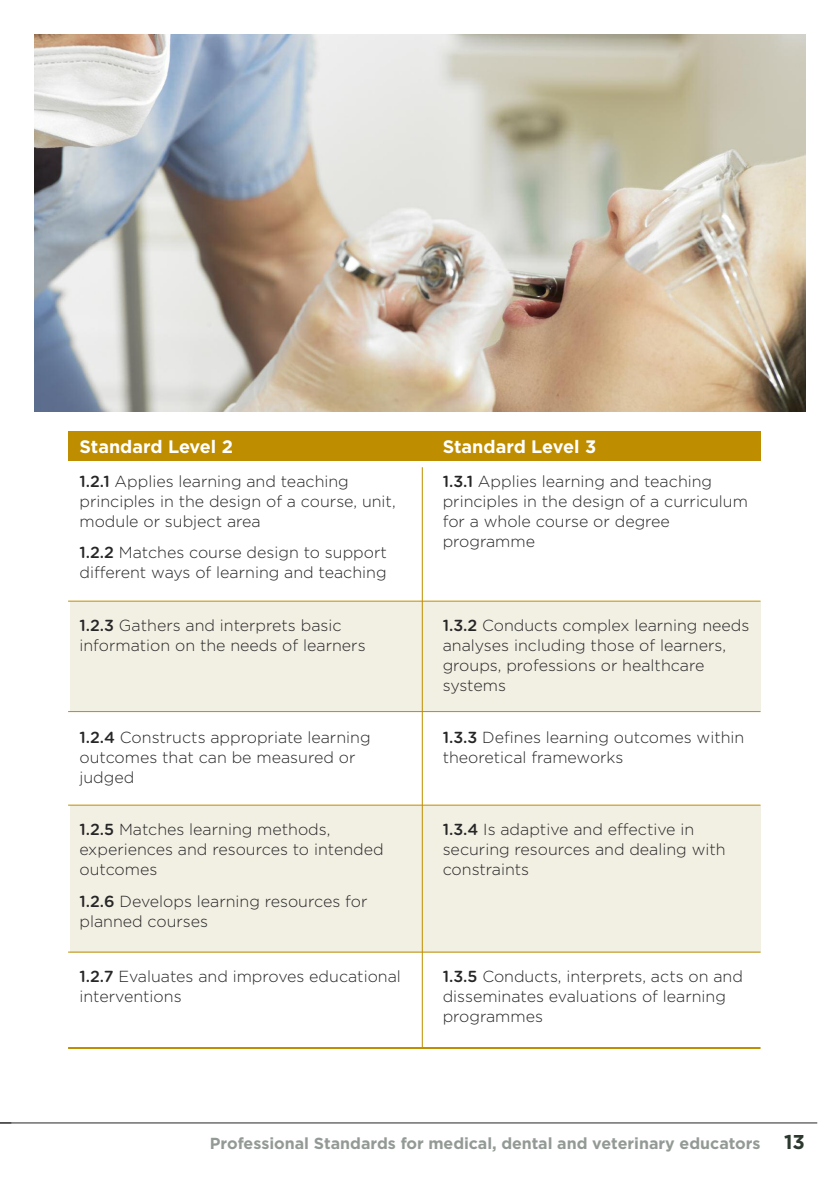
<style>
.page{position:relative;width:840px;height:1191px;background:#fff}
.page>*{position:absolute;margin:0;border:0;box-sizing:border-box;transform-origin:0 0}
.t1{font:700 18px "Gotham";color:#fff}
.t2{font:300 16px/20px "Gotham";color:#272627}
.t3{font:700 16px "Gotham";color:#939a95}
.s1{font-family:"Gotham Rounded";font-weight:500}
.s2{font-size:20px;color:#2c392f}
</style>
<div class="page">
<div style="left:69px;top:602px;width:691px;height:110px;background:#f2efe3"></div>
<div style="left:69px;top:805px;width:691px;height:147px;background:#f2efe3"></div>
<hr style="left:0;top:1122px;width:816px;height:1px;background:#272627">
<div style="left:68px;top:431px;width:692px;height:30px;background:#bf8d00"></div>
<hr style="left:68px;top:600px;width:692px;height:1px;background:#bf8d00">
<hr style="left:421px;top:467px;width:1px;height:581px;background:#bf8d00">
<hr style="left:68px;top:711px;width:692px;height:1px;background:#bf8d00">
<hr style="left:68px;top:804px;width:692px;height:1px;background:#bf8d00">
<hr style="left:68px;top:951px;width:692px;height:1px;background:#bf8d00">
<hr style="left:68px;top:1047px;width:692px;height:2px;background:#bf8d00">
<img style="left:34px;top:34px;width:771px;height:377px">
<p class="t1" style="left:79px;top:436px;width:155px">Standard Level 2</p>
<p class="t1" style="left:442px;top:436px;width:155px">Standard Level 3</p>
<p class="t2" style="left:79px;top:471px;width:317px"><span class="s1">1.2.1</span> Applies learning and teaching principles in the design of a course, unit, module or subject area</p>
<p class="t2" style="left:79px;top:542px;width:309px"><span class="s1">1.2.2</span> Matches course design to support different ways of learning and teaching</p>
<p class="t2" style="left:442px;top:471px;width:306px"><span class="s1">1.3.1</span> Applies learning and teaching principles in the design of a curriculum for a whole course or degree programme</p>
<p class="t2" style="left:79px;top:616px;width:287px"><span class="s1">1.2.3</span> Gathers and interprets basic information on the needs of learners</p>
<p class="t2" style="left:442px;top:616px;width:308px"><span class="s1">1.3.2</span> Conducts complex learning needs analyses including those of learners, groups, professions or healthcare systems</p>
<p class="t2" style="left:79px;top:728px;width:292px"><span class="s1">1.2.4</span> Constructs appropriate learning outcomes that can be measured or judged</p>
<p class="t2" style="left:442px;top:728px;width:303px"><span class="s1">1.3.3</span> Defines learning outcomes within theoretical frameworks</p>
<p class="t2" style="left:79px;top:819px;width:305px"><span class="s1">1.2.5</span> Matches learning methods, experiences and resources to intended outcomes</p>
<p class="t2" style="left:79px;top:891px;width:289px"><span class="s1">1.2.6</span> Develops learning resources for planned courses</p>
<p class="t2" style="left:442px;top:819px;width:284px"><span class="s1">1.3.4</span> Is adaptive and effective in securing resources and dealing with constraints</p>
<p class="t2" style="left:79px;top:966px;width:323px"><span class="s1">1.2.7</span> Evaluates and improves educational interventions</p>
<p class="t2" style="left:442px;top:966px;width:301px"><span class="s1">1.3.5</span> Conducts, interprets, acts on and disseminates evaluations of learning programmes</p>
<p class="t3" style="left:210px;top:1134px;width:596px">Professional Standards for medical, dental and veterinary educators <span class="s2">13</span></p>
</div>
